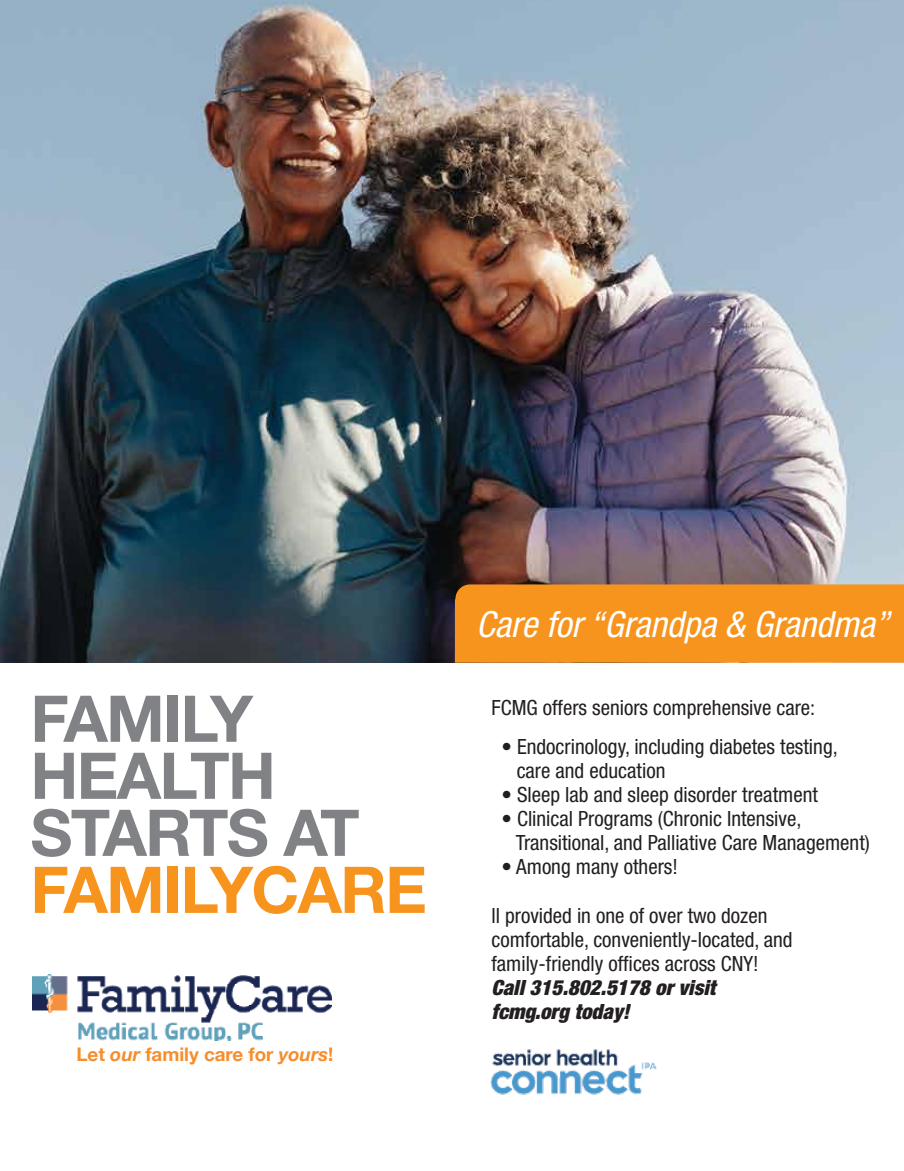
<style>
.page{position:relative;width:904px;height:1171px;background:#fff}
.page>*{position:absolute;margin:0;border:0;box-sizing:border-box;transform-origin:0 0}
.t1{font:700 64.5px/57px "Helvetica Neue";letter-spacing:-.025em;color:#808285}
.t2{font:700 64.5px "Helvetica Neue";letter-spacing:-.025em;color:#f7941e}
.t3{font:italic condensed 36px "Helvetica Neue LT Std";color:#fff}
.t4{font:condensed 21px/24px "Helvetica Neue LT Std";color:#231f20}
.t5{font:italic 900 condensed 21px/24px "Helvetica Neue LT Std";color:#231f20}
.t6{font:700 18.75px "Helvetica Neue";color:#f78d2b}
.s1{font-style:italic}
</style>
<div class="page">
<img style="left:0;top:0;width:903px;height:1041px">
<img style="left:490px;top:1049px;width:167px;height:46px">
<h1 class="t1" style="left:30px;top:692px;width:330px">FAMILY<br>HEALTH<br>STARTS AT</h1>
<h1 class="t2" style="left:30px;top:839px;width:398px">FAMILYCARE</h1>
<p class="t6" style="left:76px;top:1039px;width:258px">Let <span class="s1">our</span> family care for <span class="s1">yours</span>!</p>
<h2 class="t3" style="left:476px;top:603px;width:415px">Care for “Grandpa &amp; Grandma”</h2>
<p class="t4" style="left:491px;top:696px;width:325px">FCMG offers seniors comprehensive care:</p>
<p class="t4" style="left:516px;top:735px;width:322px;text-indent:-15px">• Endocrinology, including diabetes testing, care and education</p>
<p class="t4" style="left:501px;top:783px;width:318px">• Sleep lab and sleep disorder treatment</p>
<p class="t4" style="left:516px;top:807px;width:355px;text-indent:-14px">• Clinical Programs (Chronic Intensive,<br>Transitional, and Palliative Care Management)</p>
<p class="t4" style="left:501px;top:855px;width:178px">• Among many others!</p>
<p class="t4" style="left:491px;top:903px;width:302px">ll provided in one of over two dozen comfortable, conveniently-located, and family-friendly offices across CNY!</p>
<p class="t5" style="left:491px;top:975px;width:225px">Call 315.802.5178 or visit fcmg.org today!</p>
</div>
